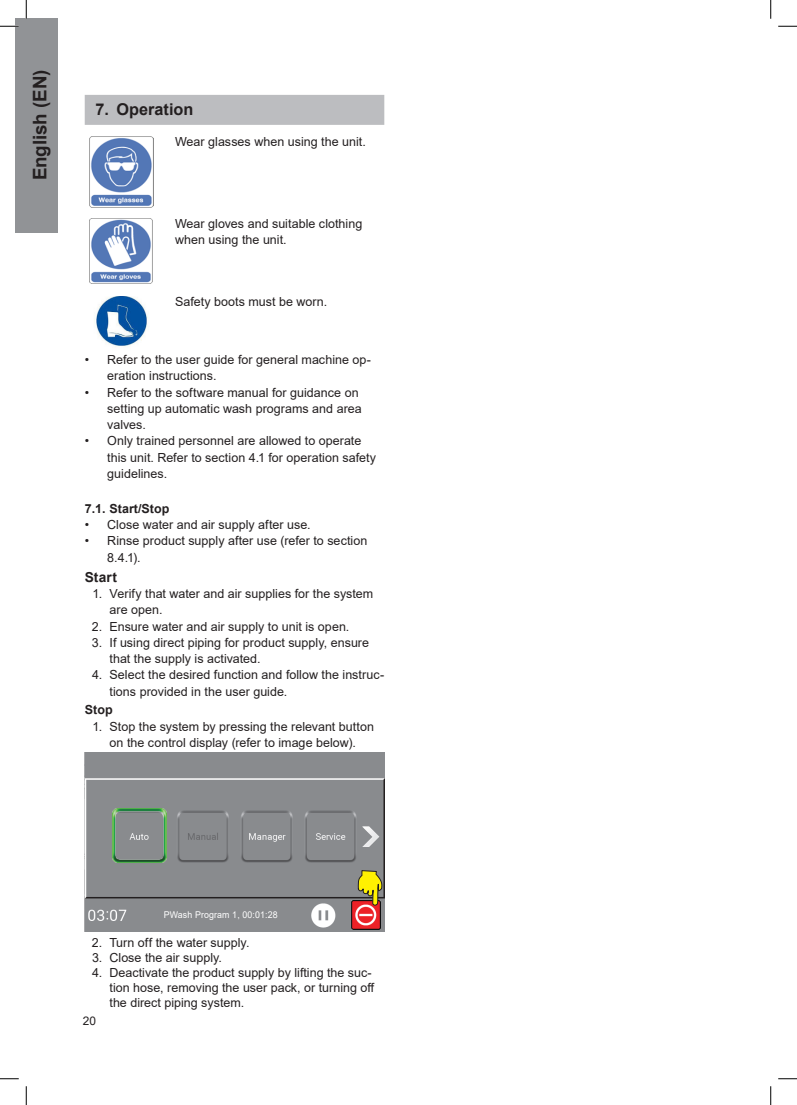
<style>
.page{position:relative;width:797px;height:1105px;background:#fff}
.page>*{position:absolute;margin:0;border:0;box-sizing:border-box;transform-origin:0 0}
.t1{font:700 18.75px "Arial";letter-spacing:-.005em;color:#231f20}
.t2{font:700 16.25px "Arial";color:#231f20}
.Body_ENG{font:700 13.75px "Arial";letter-spacing:.01em;color:#231f20}
.Body_ENG-2{font:12.5px/16.2px "Arial";color:#231f20}
.Body_ENG-3{font:700 12.5px "Arial";color:#231f20}
.t3{font:11.88px "Arial";color:#231f20}
.t4{font:9.38px "Arial";letter-spacing:.015em;color:#fff;scale:.95 1}
</style>
<div class="page">
<div style="left:16px;top:18px;width:42px;height:214px;background:#919396"></div>
<div style="left:85px;top:95px;width:299px;height:30px;background:#bcbdc0"></div>
<img style="left:90px;top:137px;width:64px;height:70px">
<img style="left:90px;top:219px;width:62px;height:64px">
<img style="left:85px;top:752px;width:299px;height:180px">
<img style="left:113px;top:808px;width:54px;height:54px">
<div style="left:191px;top:781px;width:91px;height:24px;background:#898b8e"></div>
<div style="left:154px;top:904px;width:134px;height:23px;background:#898b8e"></div>
<img style="left:351px;top:900px;width:29px;height:29px">
<svg style="left:357px;top:863px;width:25px;height:43px"></svg>
<img style="left:96px;top:297px;width:52px;height:50px">
<svg style="left:0;top:25px;width:19px;height:2px"></svg>
<svg style="left:778px;top:25px;width:19px;height:2px"></svg>
<svg style="left:0;top:1078px;width:19px;height:1px"></svg>
<svg style="left:778px;top:1078px;width:19px;height:1px"></svg>
<svg style="left:25px;top:0;width:2px;height:19px"></svg>
<svg style="left:25px;top:1086px;width:2px;height:19px"></svg>
<svg style="left:770px;top:0;width:1px;height:19px"></svg>
<svg style="left:770px;top:1086px;width:1px;height:19px"></svg>
<h1 class="t1" style="left:27px;top:180px;width:112px;rotate:-90deg">English (EN)</h1>
<p class="t2" style="left:95px;top:97px;width:100px">7. Operation</p>
<p class="Body_ENG-2" style="left:175px;top:133px;width:192px">Wear glasses when using the unit.</p>
<p class="Body_ENG-2" style="left:175px;top:215px;width:189px">Wear gloves and suitable clothing when using the unit.</p>
<p class="Body_ENG-2" style="left:175px;top:293px;width:154px">Safety boots must be worn.</p>
<p class="Body_ENG-2" style="left:107px;top:351px;width:265px;text-indent:-22px">• Refer to the user guide for general machine op&shy;eration instructions.</p>
<p class="Body_ENG-2" style="left:107px;top:384px;width:256px;text-indent:-22px">• Refer to the software manual for guidance on setting up automatic wash programs and area valves.</p>
<p class="Body_ENG-2" style="left:107px;top:433px;width:270px;text-indent:-22px">• Only trained personnel are allowed to operate this unit. Refer to section 4.1 for operation safety guidelines.</p>
<p class="Body_ENG-3" style="left:85px;top:500px;width:86px">7.1. Start/Stop</p>
<p class="Body_ENG-2" style="left:85px;top:516px;width:227px">• Close water and air supply after use.</p>
<p class="Body_ENG-2" style="left:107px;top:533px;width:262px;text-indent:-22px">• Rinse product supply after use (refer to section<br>8.4.1).</p>
<p class="Body_ENG" style="left:85px;top:567px;width:34px">Start</p>
<p class="Body_ENG-2" style="left:110px;top:585px;width:265px;text-indent:-17px">1. Verify that water and air supplies for the system are open.</p>
<p class="Body_ENG-2" style="left:92px;top:618px;width:259px">2. Ensure water and air supply to unit is open.</p>
<p class="Body_ENG-2" style="left:110px;top:634px;width:261px;text-indent:-18px">3. If using direct piping for product supply, ensure that the supply is activated.</p>
<p class="Body_ENG-2" style="left:110px;top:667px;width:276px;text-indent:-17px">4. Select the desired function and follow the instruc&shy;tions provided in the user guide.</p>
<p class="Body_ENG-3" style="left:85px;top:701px;width:30px">Stop</p>
<p class="Body_ENG-2" style="left:93px;top:718px;width:283px;text-align:center">1. Stop the system by pressing the relevant button on the control display (refer to image below).</p>
<p class="t4" style="left:164px;top:908px;width:122px">PWash Program 1, 00:01:28</p>
<p class="Body_ENG-2" style="left:92px;top:935px;width:159px">2. Turn off the water supply.</p>
<p class="Body_ENG-2" style="left:92px;top:950px;width:131px">3. Close the air supply.</p>
<p class="Body_ENG-2" style="left:110px;top:965px;width:266px;line-height:15px;text-indent:-18px">4. Deactivate the product supply by lifting the suc&shy;tion hose, removing the user pack, or turning off the direct piping system.</p>
<p class="t3" style="left:83px;top:1012px;width:15px">20</p>
</div>
